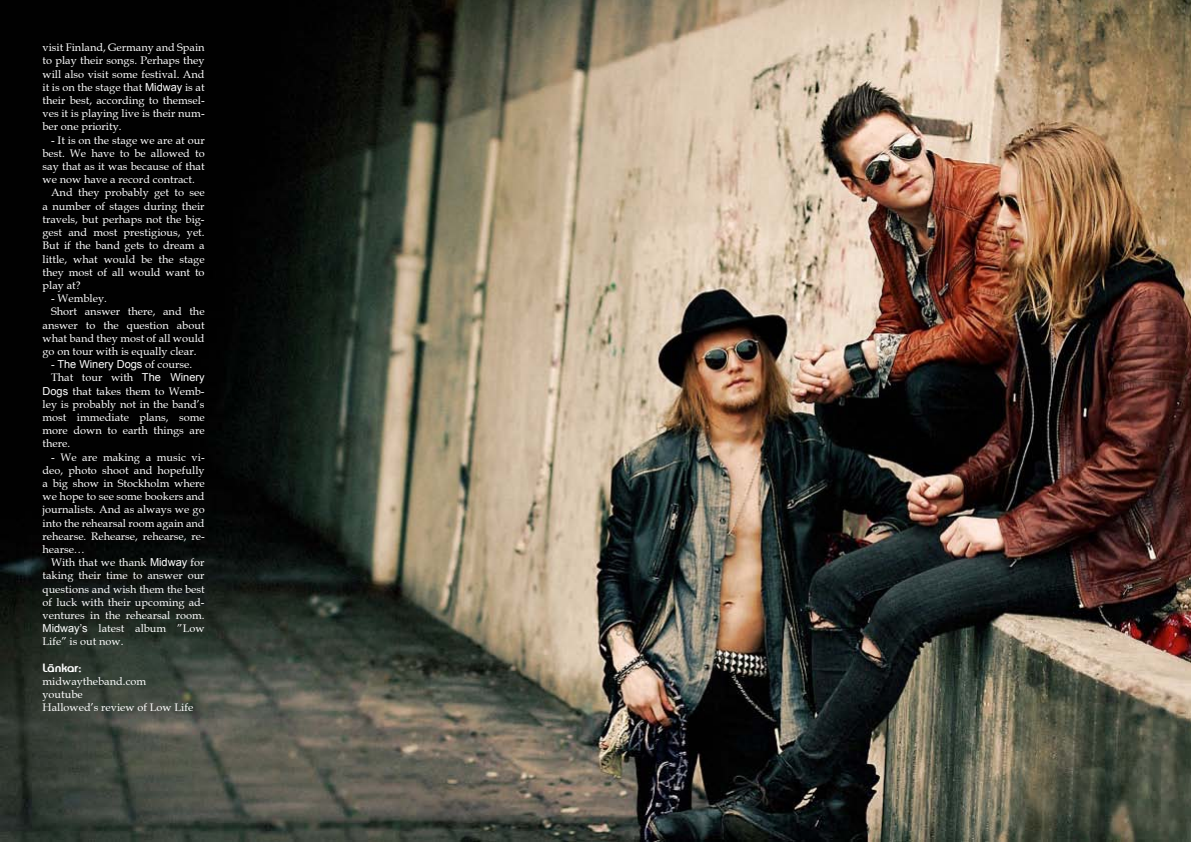
<style>
.page{position:relative;width:1191px;height:842px;background:#fff}
.page>*{position:absolute;margin:0;border:0;box-sizing:border-box;transform-origin:0 0}
.t1{font:700 12px "Bauhaus";color:#fff}
.t2{font:11px/13.2px "Book Antiqua";color:#fff;text-align:justify}
.t3{font:11px "Arial";color:#fff}
.s1{font-family:"Arial"}
.s2{font-family:"Book Antiqua"}
</style>
<div class="page">
<img style="left:0;top:0;width:1191px;height:842px">
<p class="t2" style="left:43px;top:41px;width:164px">visit Finland, Germany and Spain to play their songs. Perhaps they will also visit some festival. And it is on the stage that <span class="s1">Midway</span> is at their best, according to themsel&shy;ves it is playing live is their num&shy;ber one priority.</p>
<p class="t2" style="left:51px;top:133px;width:155px">- It is on the stage we are at our</p>
<p class="t2" style="left:43px;top:147px;width:164px">best. We have to be allowed to</p>
<p class="t2" style="left:43px;top:160px;width:164px">say that as it was because of that</p>
<p class="t2" style="left:43px;top:173px;width:154px">we now have a record contract.</p>
<p class="t2" style="left:51px;top:186px;width:155px">And they probably get to see</p>
<p class="t2" style="left:43px;top:199px;width:164px">a number of stages during their</p>
<p class="t2" style="left:43px;top:213px;width:164px">travels, but perhaps not the big-</p>
<p class="t2" style="left:43px;top:226px;width:164px">gest and most prestigious, yet.</p>
<p class="t2" style="left:43px;top:239px;width:164px">But if the band gets to dream a</p>
<p class="t2" style="left:43px;top:252px;width:164px">little, what would be the stage</p>
<p class="t2" style="left:43px;top:265px;width:164px">they most of all would want to</p>
<p class="t2" style="left:43px;top:279px;width:40px">play at?</p>
<p class="t2" style="left:51px;top:292px;width:57px">- Wembley.</p>
<p class="t2" style="left:51px;top:305px;width:155px">Short answer there, and the</p>
<p class="t2" style="left:43px;top:318px;width:164px">answer to the question about</p>
<p class="t2" style="left:43px;top:331px;width:164px">what band they most of all would</p>
<p class="t2" style="left:43px;top:345px;width:155px">go on tour with is equally clear.</p>
<p class="t3" style="left:51px;top:357px;width:143px"><span class="s2">-</span> The Winery Dogs <span class="s2">of course.</span></p>
<p class="t2" style="left:43px;top:371px;width:164px;text-indent:9px">That tour with <span class="s1">The Winery Dogs</span> that takes them to Wemb&shy;ley is probably not in the band’s most immediate plans, some more down to earth things are there.</p>
<p class="t2" style="left:43px;top:450px;width:164px;text-indent:9px">- We are making a music vi&shy;deo, photo shoot and hopefully a big show in Stockholm where we hope to see some bookers and journalists. And as always we go into the rehearsal room again and rehearse. Rehearse, rehearse, re&shy;hearse…</p>
<p class="t2" style="left:43px;top:556px;width:164px;text-indent:9px">With that we thank <span class="s1">Midway</span> for taking their time to answer our questions and wish them the best of luck with their upcoming ad&shy;ventures in the rehearsal room.<br><span class="s1">Midway’s</span> latest album ”Low Life” is out now.</p>
<p class="t1" style="left:43px;top:660px;width:41px">Länkar:</p>
<p class="t2" style="left:43px;top:675px;width:152px;text-align:left">midwaytheband.com<br>youtube<br>Hallowed’s review of Low Life</p>
</div>
